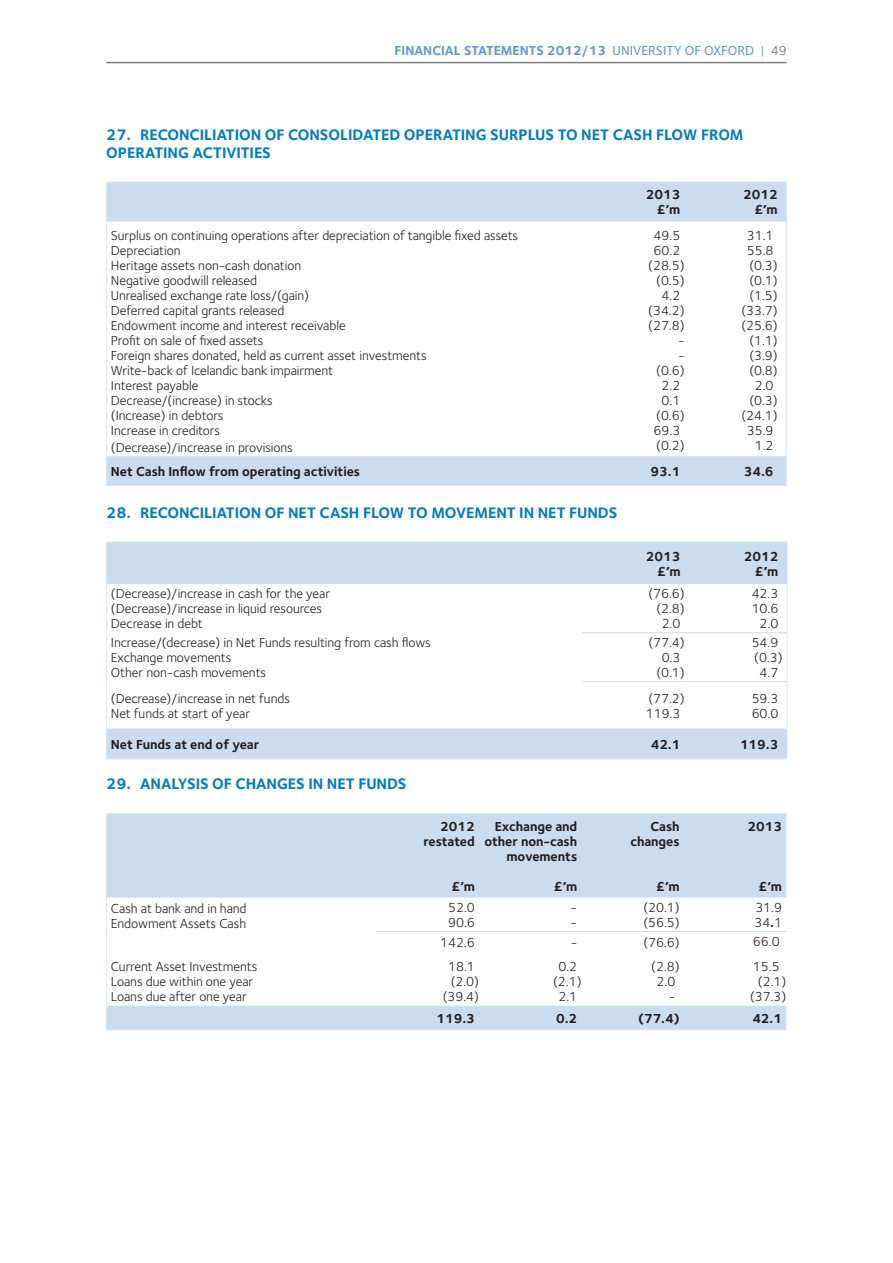
<style>
.page{position:relative;width:893px;height:1263px;background:#fff}
.page>*{position:absolute;margin:0;border:0;box-sizing:border-box;transform-origin:0 0}
.t1{font:700 15.75px/18px "Foundry Sterling";letter-spacing:-.005em;color:#007cc2}
.t2{font:13.5px/15px "Foundry Sterling";letter-spacing:-.005em;color:#231f20}
.t3{font:700 13.5px/15px "Foundry Sterling";letter-spacing:-.005em;color:#231f20;text-align:right}
.t4{font:700 13.5px "Foundry Sterling";color:#5f98d1}
.s1{font-weight:500}
.s2{font-weight:400}
.s3{font-weight:400;color:#6c6d70}
.s4{font-weight:700}
</style>
<div class="page">
<hr style="left:106px;top:62px;width:681px;height:1px;background:#808285">
<svg style="left:107px;top:183px;width:679px;height:302px"></svg>
<hr style="left:106px;top:182px;width:498px;height:1px;background:#d8e4f3">
<hr style="left:106px;top:182px;width:1px;height:40px;background:#d8e4f3">
<hr style="left:604px;top:182px;width:81px;height:1px;background:#d8e4f3">
<hr style="left:685px;top:182px;width:102px;height:1px;background:#d8e4f3">
<hr style="left:786px;top:182px;width:1px;height:40px;background:#d8e4f3">
<hr style="left:106px;top:222px;width:1px;height:234px;background:#d8e4f3">
<hr style="left:786px;top:222px;width:1px;height:234px;background:#d8e4f3">
<svg style="left:106px;top:456px;width:1px;height:29px"></svg>
<svg style="left:786px;top:456px;width:1px;height:29px"></svg>
<hr style="left:106px;top:485px;width:498px;height:1px;background:#d8e4f3">
<hr style="left:604px;top:485px;width:81px;height:1px;background:#d8e4f3">
<hr style="left:685px;top:485px;width:102px;height:1px;background:#d8e4f3">
<svg style="left:107px;top:543px;width:680px;height:215px"></svg>
<hr style="left:106px;top:542px;width:477px;height:1px;background:#d8e4f3">
<hr style="left:106px;top:542px;width:1px;height:42px;background:#d8e4f3">
<hr style="left:583px;top:542px;width:102px;height:1px;background:#d8e4f3">
<hr style="left:685px;top:542px;width:102px;height:1px;background:#d8e4f3">
<hr style="left:787px;top:542px;width:1px;height:42px;background:#d8e4f3">
<hr style="left:106px;top:584px;width:1px;height:49px;background:#d8e4f3">
<hr style="left:787px;top:584px;width:1px;height:49px;background:#d8e4f3">
<hr style="left:106px;top:633px;width:1px;height:49px;background:#d8e4f3">
<hr style="left:787px;top:633px;width:1px;height:49px;background:#d8e4f3">
<hr style="left:106px;top:682px;width:1px;height:46px;background:#d8e4f3">
<hr style="left:787px;top:682px;width:1px;height:46px;background:#d8e4f3">
<hr style="left:106px;top:728px;width:1px;height:30px;background:#d8e4f3">
<hr style="left:787px;top:728px;width:1px;height:30px;background:#d8e4f3">
<hr style="left:106px;top:758px;width:477px;height:1px;background:#d8e4f3">
<hr style="left:583px;top:758px;width:102px;height:1px;background:#d8e4f3">
<hr style="left:685px;top:758px;width:102px;height:1px;background:#d8e4f3">
<hr style="left:583px;top:632px;width:102px;height:1px;background:#cddbef">
<hr style="left:685px;top:632px;width:102px;height:1px;background:#cddbef">
<hr style="left:583px;top:681px;width:102px;height:1px;background:#cddbef">
<hr style="left:685px;top:681px;width:102px;height:1px;background:#cddbef">
<svg style="left:107px;top:814px;width:679px;height:215px"></svg>
<hr style="left:106px;top:813px;width:271px;height:1px;background:#d8e4f3">
<hr style="left:106px;top:814px;width:1px;height:83px;background:#d8e4f3">
<hr style="left:377px;top:813px;width:102px;height:1px;background:#d8e4f3">
<hr style="left:479px;top:813px;width:102px;height:1px;background:#d8e4f3">
<hr style="left:581px;top:813px;width:103px;height:1px;background:#d8e4f3">
<hr style="left:684px;top:813px;width:102px;height:1px;background:#d8e4f3">
<hr style="left:106px;top:897px;width:1px;height:34px;background:#d8e4f3">
<hr style="left:106px;top:931px;width:1px;height:75px;background:#d8e4f3">
<svg style="left:106px;top:1006px;width:1px;height:23px"></svg>
<hr style="left:106px;top:1029px;width:271px;height:1px;background:#d8e4f3">
<hr style="left:377px;top:1029px;width:102px;height:1px;background:#d8e4f3">
<hr style="left:479px;top:1029px;width:102px;height:1px;background:#d8e4f3">
<hr style="left:581px;top:1029px;width:103px;height:1px;background:#d8e4f3">
<hr style="left:684px;top:1029px;width:102px;height:1px;background:#d8e4f3">
<hr style="left:377px;top:931px;width:102px;height:1px;background:#cddbef">
<hr style="left:479px;top:931px;width:102px;height:1px;background:#cddbef">
<hr style="left:581px;top:931px;width:103px;height:1px;background:#cddbef">
<hr style="left:684px;top:931px;width:102px;height:1px;background:#cddbef">
<p class="t4" style="left:395px;top:41px;width:394px">FINANCIAL STATEMENTS 2012/13 <span class="s1">UNIVERSITY OF OXFORD</span> <span class="s2">|</span> <span class="s3">49</span></p>
<p class="t1" style="left:106px;top:125px;width:639px">27. RECONCILIATION OF CONSOLIDATED OPERATING SURPLUS TO NET CASH FLOW FROM<br>OPERATING ACTIVITIES</p>
<p class="t3" style="left:646px;top:187px;width:36px">2013 £’m</p>
<p class="t3" style="left:743px;top:187px;width:36px">2012 £’m</p>
<p class="t2" style="left:111px;top:228px;width:409px">Surplus on continuing operations after depreciation of tangible fixed assets Depreciation<br>Heritage assets non-cash donation<br>Negative goodwill released<br>Unrealised exchange rate loss/(gain)<br>Deferred capital grants released<br>Endowment income and interest receivable<br>Profit on sale of fixed assets<br>Foreign shares donated, held as current asset investments<br>Write-back of Icelandic bank impairment<br>Interest payable<br>Decrease/(increase) in stocks<br>(Increase) in debtors<br>Increase in creditors</p>
<p class="t2" style="left:111px;top:439px;width:183px">(Decrease)/increase in provisions</p>
<p class="t2" style="left:747px;top:228px;width:28px">31.1</p>
<p class="t2" style="left:747px;top:243px;width:28px">55.8</p>
<p class="t2" style="left:749px;top:258px;width:30px">(0.3)</p>
<p class="t2" style="left:749px;top:273px;width:30px">(0.1)</p>
<p class="t2" style="left:749px;top:288px;width:30px">(1.5)</p>
<p class="t2" style="left:741px;top:303px;width:38px">(33.7)</p>
<p class="t2" style="left:741px;top:318px;width:38px">(25.6)</p>
<p class="t2" style="left:749px;top:333px;width:30px">(1.1)</p>
<p class="t2" style="left:749px;top:348px;width:30px">(3.9)</p>
<p class="t2" style="left:749px;top:363px;width:30px">(0.8)</p>
<p class="t2" style="left:755px;top:378px;width:20px">2.0</p>
<p class="t2" style="left:749px;top:393px;width:30px">(0.3)</p>
<p class="t2" style="left:741px;top:408px;width:38px">(24.1)</p>
<p class="t2" style="left:747px;top:423px;width:28px">35.9</p>
<p class="t2" style="left:755px;top:438px;width:20px">1.2</p>
<p class="t2" style="left:654px;top:228px;width:28px">49.5</p>
<p class="t2" style="left:654px;top:243px;width:28px">60.2</p>
<p class="t2" style="left:648px;top:258px;width:38px">(28.5)</p>
<p class="t2" style="left:656px;top:273px;width:30px">(0.5)</p>
<p class="t2" style="left:662px;top:288px;width:20px">4.2</p>
<p class="t2" style="left:648px;top:303px;width:38px">(34.2)</p>
<p class="t2" style="left:648px;top:318px;width:38px">(27.8)</p>
<p class="t2" style="left:678px;top:333px;width:8px">-</p>
<p class="t2" style="left:678px;top:348px;width:8px">-</p>
<p class="t2" style="left:656px;top:363px;width:30px">(0.6)</p>
<p class="t2" style="left:662px;top:378px;width:20px">2.2</p>
<p class="t2" style="left:662px;top:393px;width:20px">0.1</p>
<p class="t2" style="left:656px;top:408px;width:30px">(0.6)</p>
<p class="t2" style="left:654px;top:423px;width:28px">69.3</p>
<p class="t2" style="left:656px;top:438px;width:30px">(0.2)</p>
<p class="t3" style="left:111px;top:463px;width:251px">Net Cash Inflow from operating activities</p>
<p class="t3" style="left:651px;top:463px;width:31px">93.1</p>
<p class="t3" style="left:744px;top:463px;width:31px">34.6</p>
<p class="t1" style="left:106px;top:503px;width:513px">28. RECONCILIATION OF NET CASH FLOW TO MOVEMENT IN NET FUNDS</p>
<p class="t3" style="left:646px;top:548px;width:36px">2013 £’m</p>
<p class="t3" style="left:744px;top:548px;width:36px">2012 £’m</p>
<p class="t2" style="left:111px;top:586px;width:221px">(Decrease)/increase in cash for the year (Decrease)/increase in liquid resources<br>Decrease in debt</p>
<p class="t2" style="left:648px;top:586px;width:38px">(76.6)</p>
<p class="t2" style="left:752px;top:586px;width:28px;text-align:center">42.3<br>10.6<br>2.0</p>
<p class="t2" style="left:656px;top:601px;width:30px">(2.8)</p>
<p class="t2" style="left:662px;top:616px;width:20px">2.0</p>
<p class="t2" style="left:111px;top:635px;width:321px">Increase/(decrease) in Net Funds resulting from cash flows<br>Exchange movements<br>Other non-cash movements</p>
<p class="t2" style="left:648px;top:635px;width:38px">(77.4)</p>
<p class="t2" style="left:662px;top:650px;width:20px">0.3</p>
<p class="t2" style="left:656px;top:665px;width:30px">(0.1)</p>
<p class="t2" style="left:752px;top:635px;width:32px;text-align:center">54.9 (0.3)<br>4.7</p>
<p class="t2" style="left:111px;top:690px;width:181px">(Decrease)/increase in net funds<br>Net funds at start of year</p>
<p class="t2" style="left:646px;top:690px;width:40px">(77.2)<br>119.3</p>
<p class="t2" style="left:752px;top:690px;width:28px">59.3<br>60.0</p>
<p class="t3" style="left:111px;top:736px;width:150px">Net Funds at end of year</p>
<p class="t3" style="left:651px;top:736px;width:31px">42.1</p>
<p class="t3" style="left:740px;top:736px;width:40px">119.3</p>
<p class="t1" style="left:106px;top:774px;width:302px">29. ANALYSIS OF CHANGES IN NET FUNDS</p>
<p class="t3" style="left:423px;top:818px;width:53px">2012 restated</p>
<p class="t3" style="left:451px;top:878px;width:25px">£’m</p>
<p class="t3" style="left:484px;top:818px;width:94px">Exchange and other non-cash movements</p>
<p class="t3" style="left:554px;top:878px;width:25px">£’m</p>
<p class="t3" style="left:630px;top:818px;width:51px">Cash changes</p>
<p class="t3" style="left:656px;top:878px;width:25px">£’m</p>
<p class="t3" style="left:747px;top:818px;width:36px">2013</p>
<p class="t3" style="left:759px;top:878px;width:25px">£’m</p>
<p class="t2" style="left:111px;top:900px;width:137px">Cash at bank and in hand<br>Endowment Assets Cash</p>
<p class="t2" style="left:111px;top:958px;width:148px">Current Asset Investments<br>Loans due within one year<br>Loans due after one year</p>
<p class="t2" style="left:448px;top:900px;width:28px">52.0<br>90.6</p>
<p class="t2" style="left:571px;top:900px;width:8px">- -</p>
<p class="t2" style="left:643px;top:900px;width:38px">(20.1) (56.5)</p>
<p class="t2" style="left:754px;top:900px;width:29px">31.9<br>34<span class="s4">.</span>1</p>
<p class="t2" style="left:440px;top:930px;width:36px;line-height:24px;text-align:center">142.6<br>18.1</p>
<p class="t2" style="left:443px;top:973px;width:38px;text-align:center">(2.0) (39.4)</p>
<p class="t2" style="left:753px;top:928px;width:28px;line-height:25.5px">66.0<br>15.5</p>
<p class="t2" style="left:750px;top:974px;width:38px;text-align:center">(2.1) (37.3)</p>
<p class="t2" style="left:643px;top:930px;width:38px;line-height:24px;text-align:center">(76.6) (2.8)</p>
<p class="t2" style="left:657px;top:973px;width:20px;text-align:right">2.0 -</p>
<p class="t2" style="left:558px;top:930px;width:20px;line-height:24px;text-align:right">-<br>0.2</p>
<p class="t2" style="left:553px;top:973px;width:30px;text-align:center">(2.1)<br>2.1</p>
<p class="t3" style="left:436px;top:1010px;width:40px">119.3</p>
<p class="t3" style="left:556px;top:1010px;width:23px">0.2</p>
<p class="t3" style="left:638px;top:1010px;width:43px">(77.4)</p>
<p class="t3" style="left:752px;top:1010px;width:31px">42.1</p>
</div>
